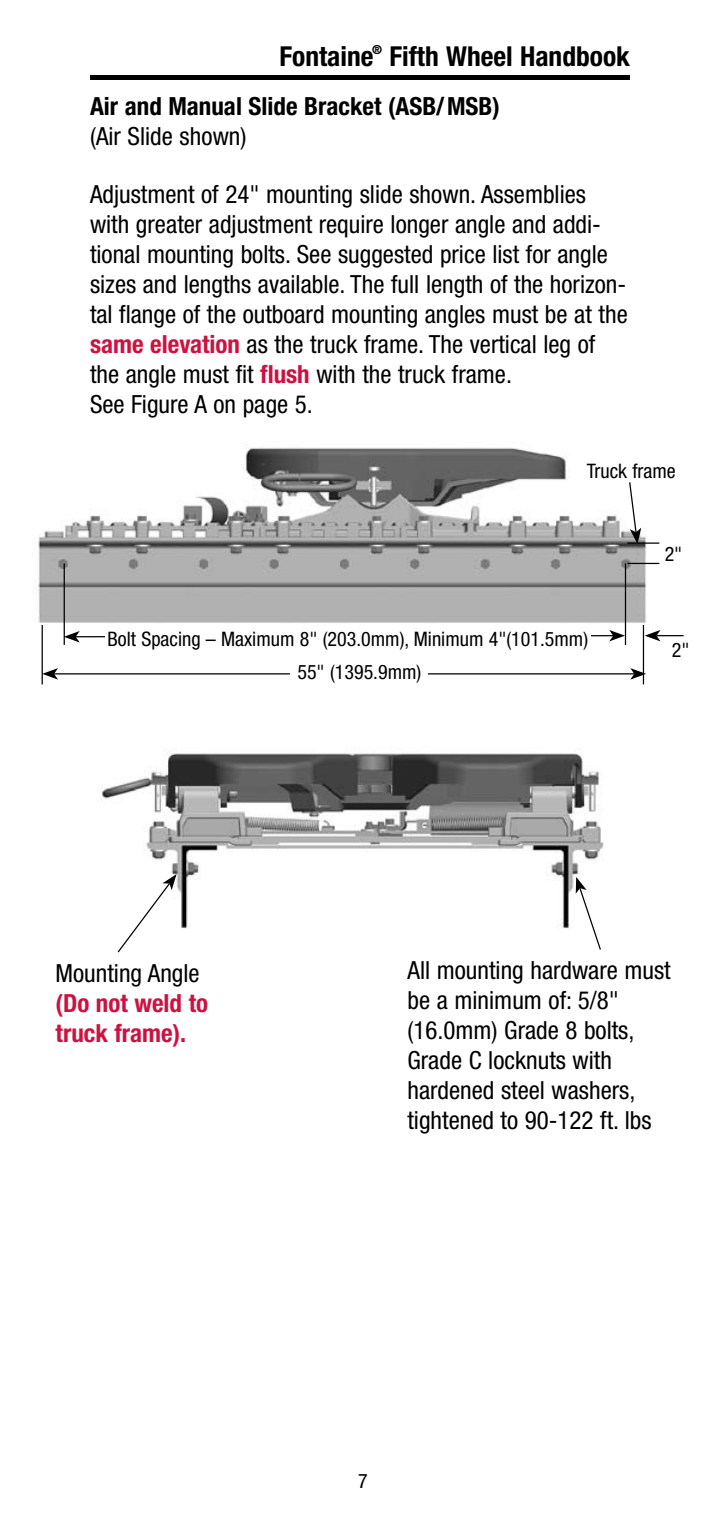
<style>
.page{position:relative;width:720px;height:1530px;background:#fff}
.page>*{position:absolute;margin:0;border:0;box-sizing:border-box;transform-origin:0 0}
.t1{font:700 condensed 27.5px "Helvetica Neue";color:#000}
.t2{font:condensed 25px/30px "Helvetica Neue";color:#000}
.t3{font:700 condensed 25px "Helvetica Neue";color:#000}
.t4{font:700 condensed 25px/30px "Helvetica Neue";color:#ce1141}
.t5{font:condensed 20px "Helvetica Neue";color:#000}
.t6{font:700 condensed 12.5px "Helvetica Neue";color:#000}
.s1{font-weight:700;color:#ce1141}
</style>
<div class="page">
<img style="left:38px;top:443px;width:619px;height:199px">
<div style="left:584px;top:460px;width:104px;height:30px;background:#fff"></div>
<div style="left:90px;top:75px;width:540px;height:5px;background:#000"></div>
<img style="left:101px;top:753px;width:503px;height:176px">
<svg style="left:576px;top:877px;width:26px;height:73px"></svg>
<svg style="left:628px;top:482px;width:13px;height:60px"></svg>
<svg style="left:116px;top:874px;width:61px;height:79px"></svg>
<hr style="left:42px;top:625px;width:1px;height:59px;background:#000">
<hr style="left:643px;top:625px;width:1px;height:59px;background:#000">
<hr style="left:625px;top:563px;width:1px;height:82px;background:#000">
<hr style="left:64px;top:563px;width:1px;height:82px;background:#000">
<hr style="left:628px;top:563px;width:31px;height:1px;background:#000">
<hr style="left:628px;top:542px;width:31px;height:2px;background:#000">
<hr style="left:54px;top:673px;width:580px;height:1px;background:#000">
<svg style="left:630px;top:668px;width:16px;height:12px"></svg>
<svg style="left:42px;top:668px;width:16px;height:12px"></svg>
<div style="left:291px;top:661px;width:137px;height:30px;background:#fff"></div>
<svg style="left:64px;top:630px;width:561px;height:13px"></svg>
<svg style="left:645px;top:630px;width:39px;height:11px"></svg>
<div style="left:105px;top:627px;width:486px;height:27px;background:#fff"></div>
<p class="t1" style="left:279px;top:40px;width:96px">Fontaine</p>
<p class="t6" style="left:372px;top:42px;width:11px">®</p>
<p class="t1" style="left:389px;top:40px;width:242px">Fifth Wheel Handbook</p>
<p class="t3" style="left:90px;top:91px;width:411px">Air and Manual Slide Bracket (ASB/MSB)</p>
<p class="t2" style="left:90px;top:121px;width:158px">(Air Slide shown)</p>
<p class="t2" style="left:90px;top:179px;width:539px">Adjustment of 24" mounting slide shown. Assemblies with greater adjustment require longer angle and addi&shy;tional mounting bolts. See suggested price list for angle sizes and lengths available. The full length of the horizon&shy;tal flange of the outboard mounting angles must be at the <span class="s1">same elevation</span> as the truck frame. The vertical leg of the angle must fit <span class="s1">flush</span> with the truck frame.<br>See Figure A on page 5.</p>
<p class="t5" style="left:587px;top:460px;width:90px">Truck frame</p>
<p class="t5" style="left:108px;top:627px;width:482px">Bolt Spacing – Maximum 8" (203.0mm), Minimum 4"(101.5mm)</p>
<p class="t5" style="left:297px;top:661px;width:125px">55" (1395.9mm)</p>
<p class="t5" style="left:665px;top:543px;width:19px">2"</p>
<p class="t5" style="left:672px;top:638px;width:19px">2"</p>
<p class="t2" style="left:56px;top:958px;width:146px">Mounting Angle</p>
<p class="t4" style="left:56px;top:988px;width:154px">(Do not weld to truck frame).</p>
<p class="t2" style="left:408px;top:955px;width:265px">All mounting hardware must be a minimum of: 5/8" (16.0mm) Grade 8 bolts,<br>Grade C locknuts with hardened steel washers, tightened to 90-122 ft. lbs</p>
<p class="t5" style="left:358px;top:1470px;width:11px">7</p>
</div>
